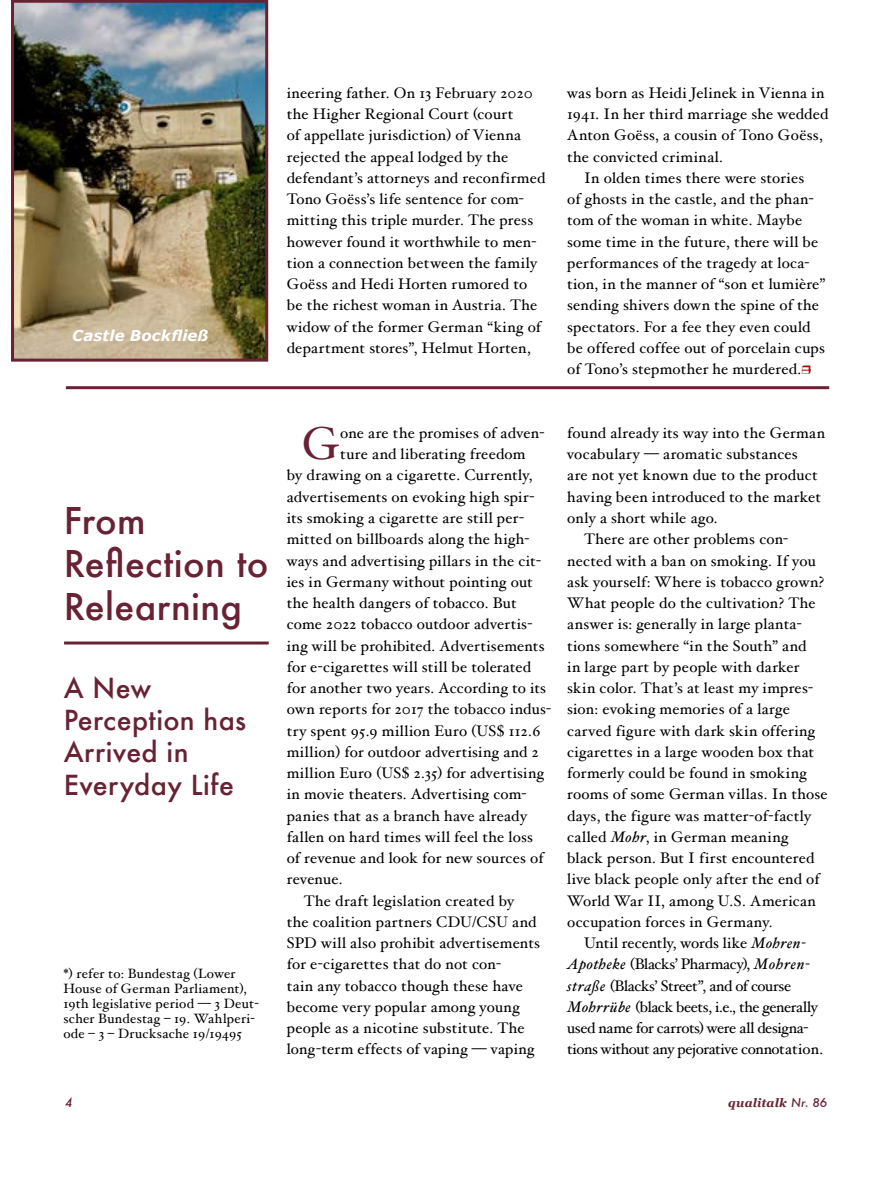
<style>
.page{position:relative;width:893px;height:1191px;background:#fff}
.page>*{position:absolute;margin:0;border:0;box-sizing:border-box;transform-origin:0 0}
.t1{font:46.05px "Hoefler Text";color:#682233}
.t2{font:500 36px/43.2px "Futura";letter-spacing:.01em;color:#682233}
.t3{font:500 27px/32.4px "Futura";letter-spacing:.015em;color:#682233}
.t4{font:15.3px/21.3px "Hoefler Text";letter-spacing:.015em;color:#000}
.t5{font:15.3px "Hoefler Text";letter-spacing:-.025em;color:#000}
.t6{font:15.3px "Hoefler Text";letter-spacing:-.015em;color:#000}
.t7{font:italic 700 15px "Verdana";letter-spacing:.01em;color:#fff}
.t8{font:13.5px/15px "Hoefler Text";letter-spacing:.02em;color:#000}
.t9{font:italic 700 12px "Georgia";letter-spacing:.015em;color:#682233}
.t10{font:italic 500 12px "Futura";color:#682233}
.s1{font-style:italic}
.s2{font-family:"Futura";font-weight:500}
</style>
<div class="page">
<hr style="left:66px;top:386px;width:763px;height:3px;background:#682233">
<hr style="left:64px;top:641px;width:205px;height:3px;background:#682233">
<img style="left:15px;top:4px;width:249px;height:354px">
<div style="left:11px;top:0;width:257px;height:362px;border:3px solid #682233"></div>
<svg style="left:802px;top:369px;width:9px;height:2px"></svg>
<p class="t7" style="left:72px;top:325px;width:137px">Castle Bockfließ</p>
<h2 class="t2" style="left:64px;top:498px;width:206px">From<br>Reflection to<br>Relearning</h2>
<h3 class="t3" style="left:64px;top:671px;width:184px">A New<br>Perception has<br>Arrived in<br>Everyday Life</h3>
<p class="t8" style="left:63px;top:965px;width:197px">*) refer to: Bundestag (Lower<br>House of German Parliament),<br>19th legislative period — 3 Deut&shy;scher Bundestag – 19. Wahlperi&shy;ode – 3 – Drucksache 19/19495</p>
<p class="t4" style="left:287px;top:82px;width:260px">ineering father. On 13 February 2020 the Higher Regional Court (court<br>of appellate jurisdiction) of Vienna rejected the appeal lodged by the defendant’s attorneys and reconfirmed Tono Goëss’s life sentence for com&shy;mitting this triple murder. The press however found it worthwhile to men&shy;tion a connection between the family Goëss and Hedi Horten rumored to be the richest woman in Austria. The widow of the former German “king of department stores”, Helmut Horten,</p>
<p class="t4" style="left:567px;top:82px;width:259px">was born as Heidi Jelinek in Vienna in</p>
<p class="t4" style="left:567px;top:103px;width:263px">1941. In her third marriage she wedded</p>
<p class="t4" style="left:567px;top:124px;width:257px">Anton Goëss, a cousin of Tono Goëss,</p>
<p class="t4" style="left:567px;top:146px;width:157px">the convicted criminal.</p>
<p class="t4" style="left:584px;top:167px;width:222px">In olden times there were stories</p>
<p class="t4" style="left:567px;top:188px;width:248px">of ghosts in the castle, and the phan-</p>
<p class="t4" style="left:567px;top:209px;width:237px">tom of the woman in white. Maybe</p>
<p class="t4" style="left:567px;top:231px;width:253px">some time in the future, there will be</p>
<p class="t4" style="left:567px;top:252px;width:244px">performances of the tragedy at loca-</p>
<p class="t4" style="left:567px;top:273px;width:260px">tion, in the manner of “son et lumière”</p>
<p class="t4" style="left:567px;top:294px;width:253px">sending shivers down the spine of the</p>
<p class="t4" style="left:567px;top:316px;width:245px">spectators. For a fee they even could</p>
<p class="t4" style="left:567px;top:337px;width:259px">be offered coffee out of porcelain cups</p>
<p class="t4" style="left:567px;top:358px;width:236px">of Tono’s stepmother he murdered.</p>
<h1 class="t1" style="left:302px;top:416px;width:39px">G</h1>
<p class="t4" style="left:340px;top:422px;width:206px">one are the promises of adven-</p>
<p class="t4" style="left:340px;top:443px;width:187px">ture and liberating freedom</p>
<p class="t4" style="left:287px;top:464px;width:247px">by drawing on a cigarette. Currently,</p>
<p class="t4" style="left:287px;top:486px;width:249px">advertisements on evoking high spir-</p>
<p class="t4" style="left:287px;top:507px;width:239px">its smoking a cigarette are still per-</p>
<p class="t4" style="left:287px;top:528px;width:244px">mitted on billboards along the high-</p>
<p class="t4" style="left:287px;top:549px;width:256px">ways and advertising pillars in the cit-</p>
<p class="t4" style="left:287px;top:571px;width:247px">ies in Germany without pointing out</p>
<p class="t4" style="left:287px;top:592px;width:231px">the health dangers of tobacco. But</p>
<p class="t4" style="left:287px;top:613px;width:247px">come 2022 tobacco outdoor advertis-</p>
<p class="t4" style="left:287px;top:634px;width:259px">ing will be prohibited. Advertisements</p>
<p class="t4" style="left:287px;top:656px;width:246px">for e-cigarettes will still be tolerated</p>
<p class="t4" style="left:287px;top:677px;width:261px">for another two years. According to its</p>
<p class="t4" style="left:287px;top:698px;width:266px">own reports for 2017 the tobacco indus-</p>
<p class="t4" style="left:287px;top:719px;width:255px">try spent 95.9 million Euro (US$ 112.6</p>
<p class="t4" style="left:287px;top:741px;width:253px">million) for outdoor advertising and 2</p>
<p class="t4" style="left:287px;top:762px;width:259px">million Euro (US$ 2.35) for advertising</p>
<p class="t4" style="left:287px;top:783px;width:241px">in movie theaters. Advertising com-</p>
<p class="t4" style="left:287px;top:804px;width:242px">panies that as a branch have already</p>
<p class="t4" style="left:287px;top:826px;width:248px">fallen on hard times will feel the loss</p>
<p class="t4" style="left:287px;top:847px;width:258px">of revenue and look for new sources of</p>
<p class="t4" style="left:287px;top:868px;width:57px">revenue.</p>
<p class="t4" style="left:304px;top:889px;width:212px">The draft legislation created by</p>
<p class="t4" style="left:287px;top:911px;width:251px">the coalition partners CDU/CSU and</p>
<p class="t4" style="left:287px;top:932px;width:255px">SPD will also prohibit advertisements</p>
<p class="t4" style="left:287px;top:953px;width:216px">for e-cigarettes that do not con-</p>
<p class="t4" style="left:287px;top:974px;width:238px">tain any tobacco though these have</p>
<p class="t4" style="left:287px;top:996px;width:234px">become very popular among young</p>
<p class="t4" style="left:287px;top:1017px;width:239px">people as a nicotine substitute. The</p>
<p class="t4" style="left:287px;top:1038px;width:249px">long-term effects of vaping — vaping</p>
<p class="t4" style="left:567px;top:422px;width:259px">found already its way into the German</p>
<p class="t4" style="left:567px;top:443px;width:232px">vocabulary — aromatic substances</p>
<p class="t4" style="left:567px;top:464px;width:252px">are not yet known due to the product</p>
<p class="t4" style="left:567px;top:486px;width:255px">having been introduced to the market</p>
<p class="t4" style="left:567px;top:507px;width:152px">only a short while ago.</p>
<p class="t4" style="left:584px;top:528px;width:206px">There are other problems con-</p>
<p class="t4" style="left:567px;top:549px;width:250px">nected with a ban on smoking. If you</p>
<p class="t4" style="left:567px;top:571px;width:259px">ask yourself: Where is tobacco grown?</p>
<p class="t4" style="left:567px;top:592px;width:250px">What people do the cultivation? The</p>
<p class="t4" style="left:567px;top:613px;width:236px">answer is: generally in large planta-</p>
<p class="t4" style="left:567px;top:634px;width:241px">tions somewhere “in the South” and</p>
<p class="t4" style="left:567px;top:656px;width:234px">in large part by people with darker</p>
<p class="t4" style="left:567px;top:677px;width:247px">skin color. That’s at least my impres-</p>
<p class="t4" style="left:567px;top:698px;width:224px">sion: evoking memories of a large</p>
<p class="t4" style="left:567px;top:719px;width:249px">carved figure with dark skin offering</p>
<p class="t4" style="left:567px;top:741px;width:249px">cigarettes in a large wooden box that</p>
<p class="t4" style="left:567px;top:762px;width:241px">formerly could be found in smoking</p>
<p class="t4" style="left:567px;top:783px;width:262px">rooms of some German villas. In those</p>
<p class="t4" style="left:567px;top:804px;width:246px">days, the figure was matter-of-factly</p>
<p class="t4" style="left:567px;top:826px;width:223px">called <span class="s1">Mohr</span>, in German meaning</p>
<p class="t4" style="left:567px;top:847px;width:249px">black person. But I first encountered</p>
<p class="t4" style="left:567px;top:868px;width:254px">live black people only after the end of</p>
<p class="t4" style="left:567px;top:889px;width:250px">World War II, among U.S. American</p>
<p class="t4" style="left:567px;top:911px;width:207px">occupation forces in Germany.</p>
<p class="t4" style="left:584px;top:932px;width:223px">Until recently, words like <span class="s1">Mohren-</span></p>
<p class="t6" style="left:567px;top:955px;width:244px"><span class="s1">Apotheke</span> (Blacks’ Pharmacy), <span class="s1">Mohren-</span></p>
<p class="t5" style="left:567px;top:976px;width:226px"><span class="s1">straße</span> (Blacks’ Street”, and of course</p>
<p class="t5" style="left:567px;top:997px;width:252px"><span class="s1">Mohrrübe</span> (black beets, i.e., the generally</p>
<p class="t5" style="left:567px;top:1019px;width:243px">used name for carrots) were all designa-</p>
<p class="t5" style="left:567px;top:1040px;width:258px">tions without any pejorative connotation.</p>
<p class="t10" style="left:65px;top:1094px;width:9px">4</p>
<p class="t9" style="left:728px;top:1095px;width:101px">qualitalk <span class="s2">Nr. 86</span></p>
</div>
